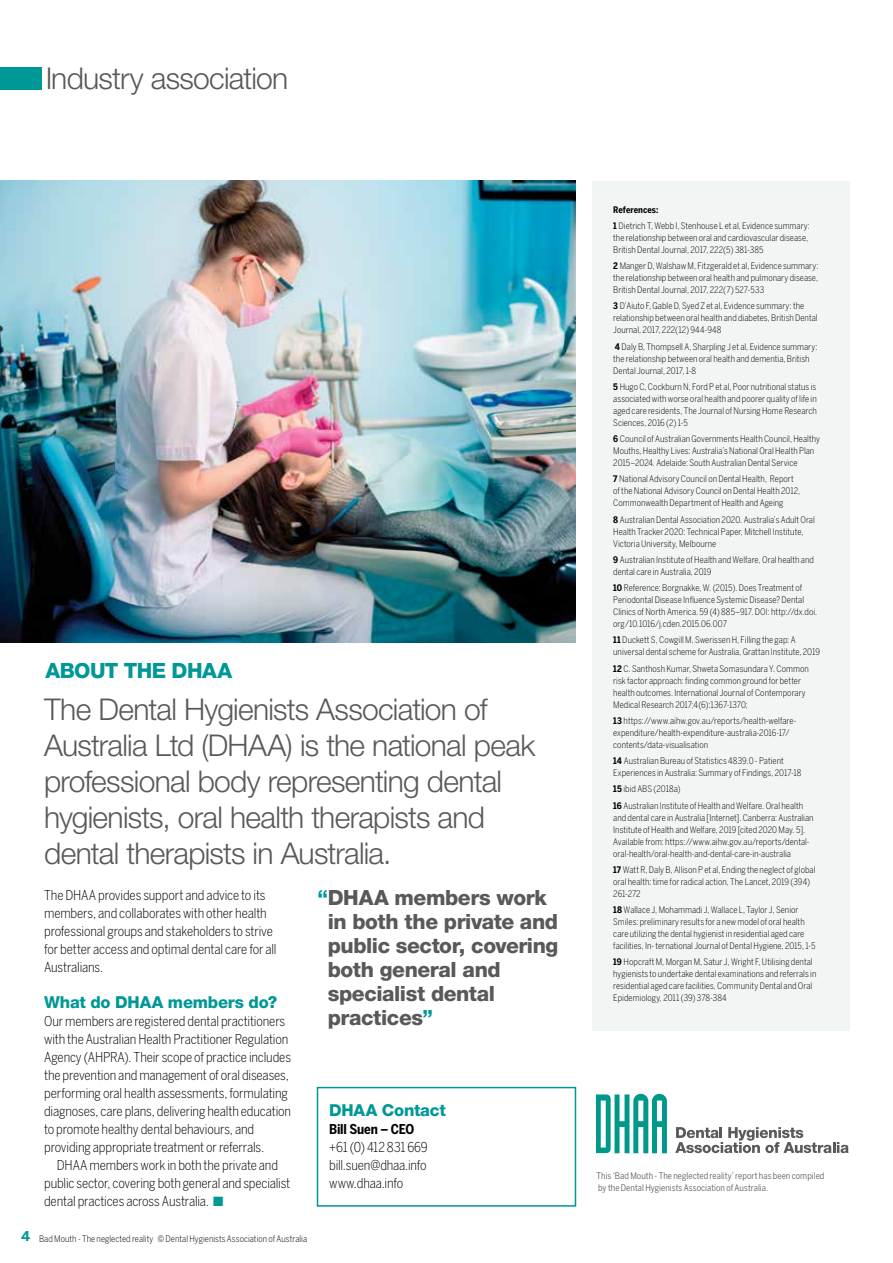
<style>
.page{position:relative;width:893px;height:1263px;background:#fff}
.page>*{position:absolute;margin:0;border:0;box-sizing:border-box;transform-origin:0 0}
.t1{font:300 30px/36px "Helvetica Neue LT Std";letter-spacing:-.025em;color:#58595b}
.t2{font:800 21px/24px "Helvetica Neue LT Std";letter-spacing:-.02em;color:#58595b}
.t3{font:800 21px "Helvetica Neue LT Std";letter-spacing:-.025em;color:#009897}
.t4{font:800 16.5px "Helvetica Neue LT Std";letter-spacing:-.015em;color:#009897}
.t5{font:300 13.5px/18px "Benton Sans Cond";letter-spacing:-.01em;color:#000}
.t6{font:700 13.5px "Benton Sans Cond";letter-spacing:-.015em;color:#000}
.t7{font:300 9px/12px "Benton Sans Cond";letter-spacing:.005em;color:#000}
.t8{font:9px/12px "Benton Sans Cond";letter-spacing:.005em;color:#58595b}
.s1{color:#009897}
.s2{font-family:"Benton Sans";font-weight:700;font-size:13.5px;color:#009897}
.s3{font-weight:700}
</style>
<div class="page">
<img style="left:0;top:181px;width:575px;height:461px">
<div style="left:0;top:67px;width:41px;height:23px;background:#009897"></div>
<div style="left:592px;top:181px;width:258px;height:850px;background:#f1f6f5"></div>
<svg style="left:596px;top:1094px;width:71px;height:59px"></svg>
<svg style="left:675px;top:1127px;width:173px;height:26px"></svg>
<div style="left:317px;top:1087px;width:259px;height:119px;border:2px solid #009897"></div>
<h1 class="t1" style="left:45px;top:59px;width:244px">Industry association</h1>
<h2 class="t3" style="left:45px;top:658px;width:188px">ABOUT THE DHAA</h2>
<h1 class="t1" style="left:44px;top:691px;width:493px">The Dental Hygienists Association of Australia Ltd (DHAA) is the national peak professional body representing dental hygienists, oral health therapists and dental therapists in Australia.</h1>
<h2 class="t2" style="left:328px;top:885px;width:232px;text-indent:-10px"><span class="s1">“</span>DHAA members work in both the private and public sector, covering both general and specialist dental practices<span class="s1">”</span></h2>
<h3 class="t5" style="left:44px;top:886px;width:234px">The DHAA provides support and advice to its members, and collaborates with other health professional groups and stakeholders to strive for better access and optimal dental care for all Australians.</h3>
<h3 class="t4" style="left:44px;top:992px;width:235px">What do DHAA members do?</h3>
<p class="t5" style="left:44px;top:1012px;width:249px">Our members are registered dental practitioners with the Australian Health Practitioner Regulation Agency (AHPRA). Their scope of practice includes the prevention and management of oral diseases, performing oral health assessments, formulating diagnoses, care plans, delivering health education to promote healthy dental behaviours, and providing appropriate treatment or referrals.</p>
<h3 class="t5" style="left:44px;top:1156px;width:248px;text-indent:13px">DHAA members work in both the private and public sector, covering both general and specialist dental practices across Australia. <span class="s1">■</span></h3>
<h3 class="t4" style="left:329px;top:1100px;width:118px">DHAA Contact</h3>
<h3 class="t6" style="left:329px;top:1121px;width:87px">Bill Suen – CEO</h3>
<h3 class="t5" style="left:329px;top:1138px;width:100px;text-align:justify">+61 (0) 412 831 669 bill.suen@dhaa.info www.dhaa.info</h3>
<p class="t7" style="left:21px;top:1232px;width:287px"><span class="s2">4</span> Bad Mouth - The neglected reality © Dental Hygienists Association of Australia</p>
<p class="t7" style="left:613px;top:201px;width:198px;line-height:16.2px"><span class="s3">References:<br>1</span> Dietrich T, Webb I, Stenhouse L et al, Evidence summary:</p>
<p class="t7" style="left:613px;top:231px;width:196px">the relationship between oral and cardiovascular disease,<br>British Dental Journal, 2017, 222(5) 381-385</p>
<p class="t7" style="left:613px;top:260px;width:207px;text-align:justify"><span class="s3">2</span> Manger D, Walshaw M, Fitzgerald et al, Evidence summary: the relationship between oral health and pulmonary disease, British Dental Journal, 2017, 222(7) 527-533</p>
<p class="t7" style="left:613px;top:300px;width:206px"><span class="s3">3</span> D’Aiuto F, Gable D, Syed Z et al, Evidence summary: the relationship between oral health and diabetes, British Dental<br>Journal, 2017, 222(12) 944-948</p>
<p class="t7" style="left:613px;top:340px;width:206px"><span class="s3">4</span> Daly B, Thompsell A, Sharpling J et al, Evidence summary: the relationship between oral health and dementia, British<br>Dental Journal, 2017, 1-8</p>
<p class="t7" style="left:613px;top:380px;width:205px;text-align:justify"><span class="s3">5</span> Hugo C, Cockburn N, Ford P et al, Poor nutritional status is associated with worse oral health and poorer quality of life in aged care residents, The Journal of Nursing Home Research Sciences, 2016 (2) 1-5</p>
<p class="t7" style="left:613px;top:433px;width:208px"><span class="s3">6</span> Council of Australian Governments Health Council, Healthy<br>Mouths, Healthy Lives: Australia’s National Oral Health Plan<br>2015–2024. Adelaide: South Australian Dental Service</p>
<p class="t7" style="left:613px;top:473px;width:189px"><span class="s3">7</span> National Advisory Council on Dental Health, Report of the National Advisory Council on Dental Health 2012,<br>Commonwealth Department of Health and Ageing</p>
<p class="t7" style="left:613px;top:513px;width:203px"><span class="s3">8</span> Australian Dental Association 2020. Australia’s Adult Oral<br>Health Tracker 2020: Technical Paper, Mitchell Institute,<br>Victoria University, Melbourne</p>
<p class="t7" style="left:613px;top:553px;width:202px"><span class="s3">9</span> Australian Institute of Health and Welfare, Oral health and dental care in Australia, 2019</p>
<p class="t7" style="left:613px;top:582px;width:206px"><span class="s3">10</span> Reference: Borgnakke, W. (2015). Does Treatment of Periodontal Disease Influence Systemic Disease? Dental Clinics of North America. 59 (4) 885–917. DOI: http://dx.doi. org/10.1016/j.cden.2015.06.007</p>
<p class="t7" style="left:613px;top:634px;width:208px"><span class="s3">11</span> Duckett S, Cowgill M, Swerissen H, Filling the gap: A universal dental scheme for Australia, Grattan Institute, 2019</p>
<p class="t7" style="left:613px;top:662px;width:197px"><span class="s3">12</span> C. Santhosh Kumar, Shweta Somasundara Y. Common risk factor approach: finding common ground for better health outcomes. International Journal of Contemporary Medical Research 2017;4(6):1367-1370;</p>
<p class="t7" style="left:613px;top:714px;width:185px"><span class="s3">13</span> https://www.aihw.gov.au/reports/health-welfare&shy;expenditure/health-expenditure-australia-2016-17/ contents/data-visualisation</p>
<p class="t7" style="left:613px;top:755px;width:190px"><span class="s3">14</span> Australian Bureau of Statistics 4839.0 - Patient<br>Experiences in Australia: Summary of Findings, 2017-18</p>
<p class="t7" style="left:613px;top:781px;width:191px;line-height:16.2px"><span class="s3">15</span> ibid ABS (2018a)<br><span class="s3">16</span> Australian Institute of Health and Welfare. Oral health</p>
<p class="t7" style="left:613px;top:811px;width:202px">and dental care in Australia [Internet]. Canberra: Australian Institute of Health and Welfare, 2019 [cited 2020 May. 5].<br>Available from: https://www.aihw.gov.au/reports/dental&shy;oral-health/oral-health-and-dental-care-in-australia</p>
<p class="t7" style="left:613px;top:863px;width:204px"><span class="s3">17</span> Watt R, Daly B, Allison P et al, Ending the neglect of global oral health: time for radical action, The Lancet, 2019 (394)<br>261-272</p>
<p class="t7" style="left:613px;top:904px;width:204px"><span class="s3">18</span> Wallace J, Mohammadi J, Wallace L, Taylor J, Senior Smiles: preliminary results for a new model of oral health care utilizing the dental hygienist in residential aged care facilities, In- ternational Journal of Dental Hygiene, 2015, 1-5</p>
<p class="t7" style="left:613px;top:956px;width:205px"><span class="s3">19</span> Hopcraft M, Morgan M, Satur J, Wright F, Utilising dental hygienists to undertake dental examinations and referrals in residential aged care facilities, Community Dental and Oral Epidemiology, 2011 (39) 378-384</p>
<p class="t8" style="left:597px;top:1169px;width:229px">This ‘Bad Mouth - The neglected reality’ report has been compiled by the Dental Hygienists Association of Australia.</p>
</div>
